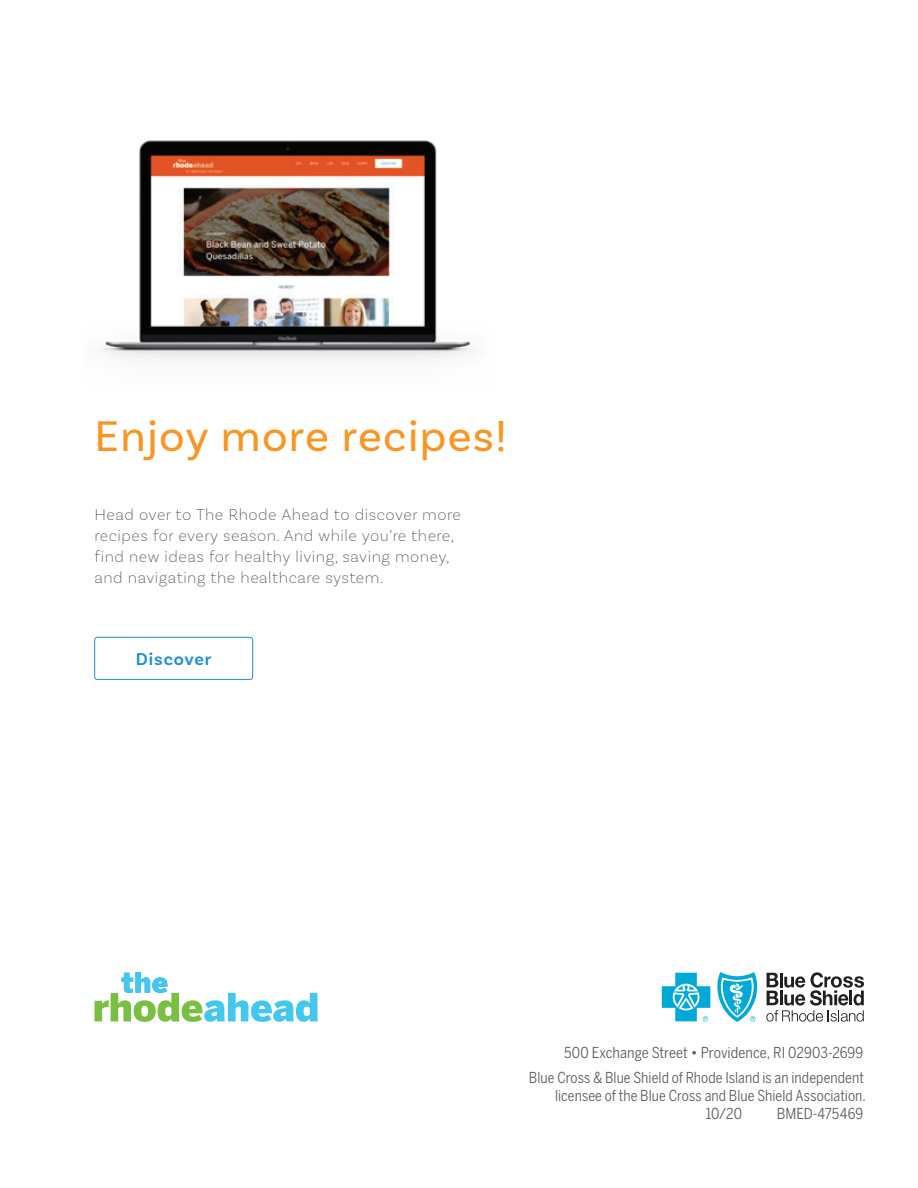
<style>
.page{position:relative;width:918px;height:1188px;background:#fff}
.page>*{position:absolute;margin:0;border:0;box-sizing:border-box;transform-origin:0 0}
.t1{font:45px "Basic Sans";letter-spacing:.03em;color:#f79623}
.t2{font:600 18px "Basic Sans";letter-spacing:.045em;color:#238ece}
.t3{font:200 16.5px/21px "Basic Sans";letter-spacing:.03em;color:#4c4d4e}
.t4{font:15px/25.5px "Benton Sans Cond";letter-spacing:.005em;color:#57585a;text-align:right}
</style>
<div class="page">
<img style="left:101px;top:140px;width:371px;height:219px">
<svg style="left:95px;top:972px;width:223px;height:50px"></svg>
<svg style="left:662px;top:973px;width:48px;height:49px"></svg>
<svg style="left:717px;top:972px;width:41px;height:50px"></svg>
<svg style="left:766px;top:972px;width:98px;height:50px"></svg>
<div style="left:95px;top:637px;width:158px;height:43px;border:1px solid #238ece;border-radius:3px"></div>
<h1 class="t1" style="left:94px;top:409px;width:414px">Enjoy more recipes!</h1>
<p class="t3" style="left:94px;top:504px;width:368px">Head over to The Rhode Ahead to discover more recipes for every season. And while you’re there, find new ideas for healthy living, saving money, and navigating the healthcare system.</p>
<p class="t2" style="left:136px;top:648px;width:77px">Discover</p>
<p class="t4" style="left:529px;top:1040px;width:337px">500 Exchange Street • Providence, RI 02903-2699<br>Blue Cross &amp; Blue Shield of Rhode Island is an independent</p>
<p class="t4" style="left:706px;top:1087px;width:162px;line-height:18px;text-align:left;text-indent:-151px">licensee of the Blue Cross and Blue Shield Association.<br>10/20</p>
<p class="t4" style="left:777px;top:1101px;width:88px">BMED-475469</p>
</div>
